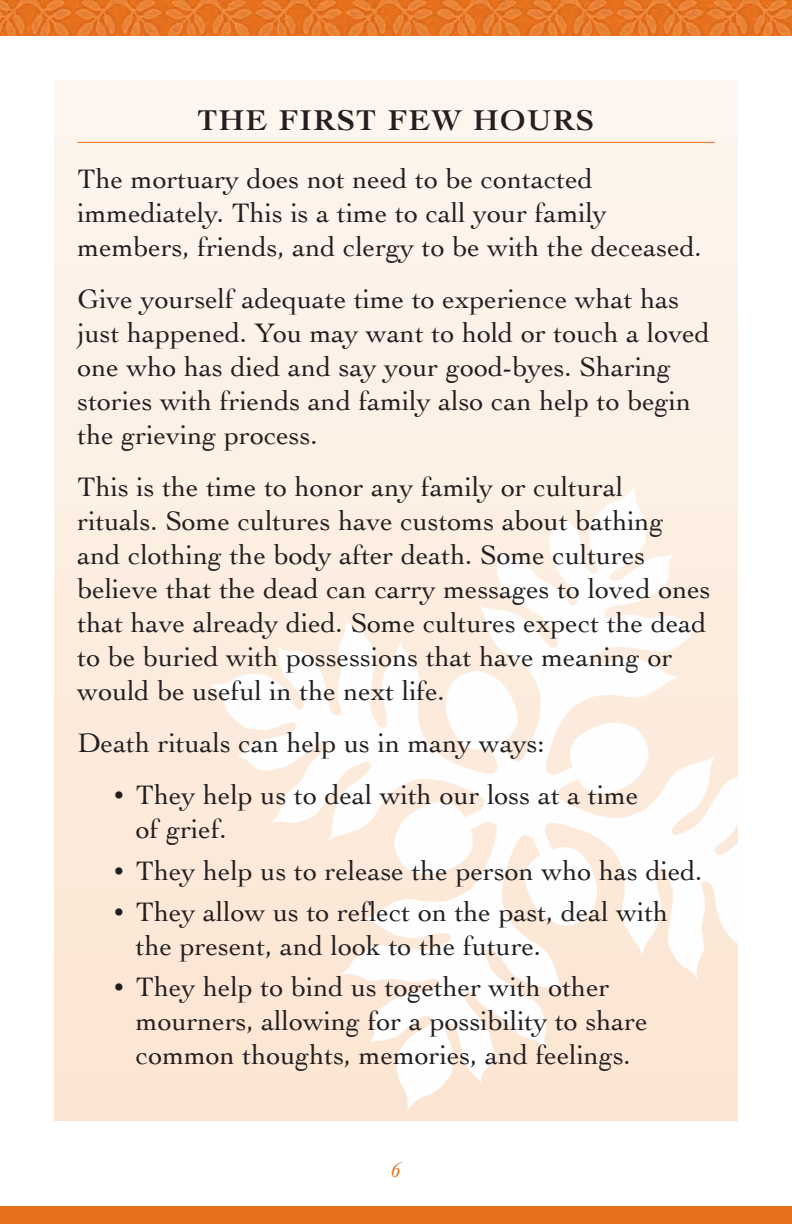
<style>
.page{position:relative;width:792px;height:1224px;background:#fff}
.page>*{position:absolute;margin:0;border:0;box-sizing:border-box;transform-origin:0 0}
.t1{font:700 30px "Cochin";letter-spacing:.05em;color:#231f20}
.t2{font:28px/34px "Cochin";color:#231f20}
.t3{font:italic 22px "Cochin";color:#e4701e}
.s1{font-size:22px}
</style>
<div class="page">
<div style="left:54px;top:81px;width:684px;height:1040px;background:linear-gradient(to bottom,#fdf5ee,#fce5d2)"></div>
<img style="left:183px;top:442px;width:555px;height:679px">
<hr style="left:78px;top:142px;width:637px;height:1px;background:#e4701e">
<img style="left:0;top:0;width:792px;height:36px">
<div style="left:0;top:1206px;width:792px;height:18px;background:#e4701e"></div>
<p class="t1" style="left:198px;top:103px;width:398px">THE FIRST FEW HOURS</p>
<p class="t2" style="left:78px;top:162px;width:626px">the mortuary does not need to be contacted immediately. this is a time to call your family members, friends, and clergy to be with the deceased.</p>
<p class="t2" style="left:78px;top:282px;width:634px">Give yourself adequate time to experience what has just happened. You may want to hold or touch a loved one who has died and say your good-byes. sharing stories with friends and family also can help to begin the grieving process.</p>
<p class="t2" style="left:78px;top:470px;width:635px">this is the time to honor any family or cultural<br>rituals. some cultures have customs about bathing and clothing the body after death. some cultures believe that the dead can carry messages to loved ones that have already died. some cultures expect the dead to be buried with possessions that have meaning or would be useful in the next life.</p>
<p class="t2" style="left:78px;top:726px;width:469px">Death rituals can help us in many ways:</p>
<p class="t2" style="left:136px;top:778px;width:504px;text-indent:-22px"><span class="s1">•</span> they help us to deal with our loss at a time of grief.</p>
<p class="t2" style="left:114px;top:854px;width:590px"><span class="s1">•</span> they help us to release the person who has died.</p>
<p class="t2" style="left:136px;top:895px;width:534px;text-indent:-22px"><span class="s1">•</span> they allow us to reflect on the past, deal with the present, and look to the future.</p>
<p class="t2" style="left:136px;top:970px;width:513px;text-indent:-22px"><span class="s1">•</span> they help to bind us together with other mourners, allowing for a possibility to share common thoughts, memories, and feelings.</p>
<p class="t3" style="left:391px;top:1157px;width:11px">6</p>
</div>
